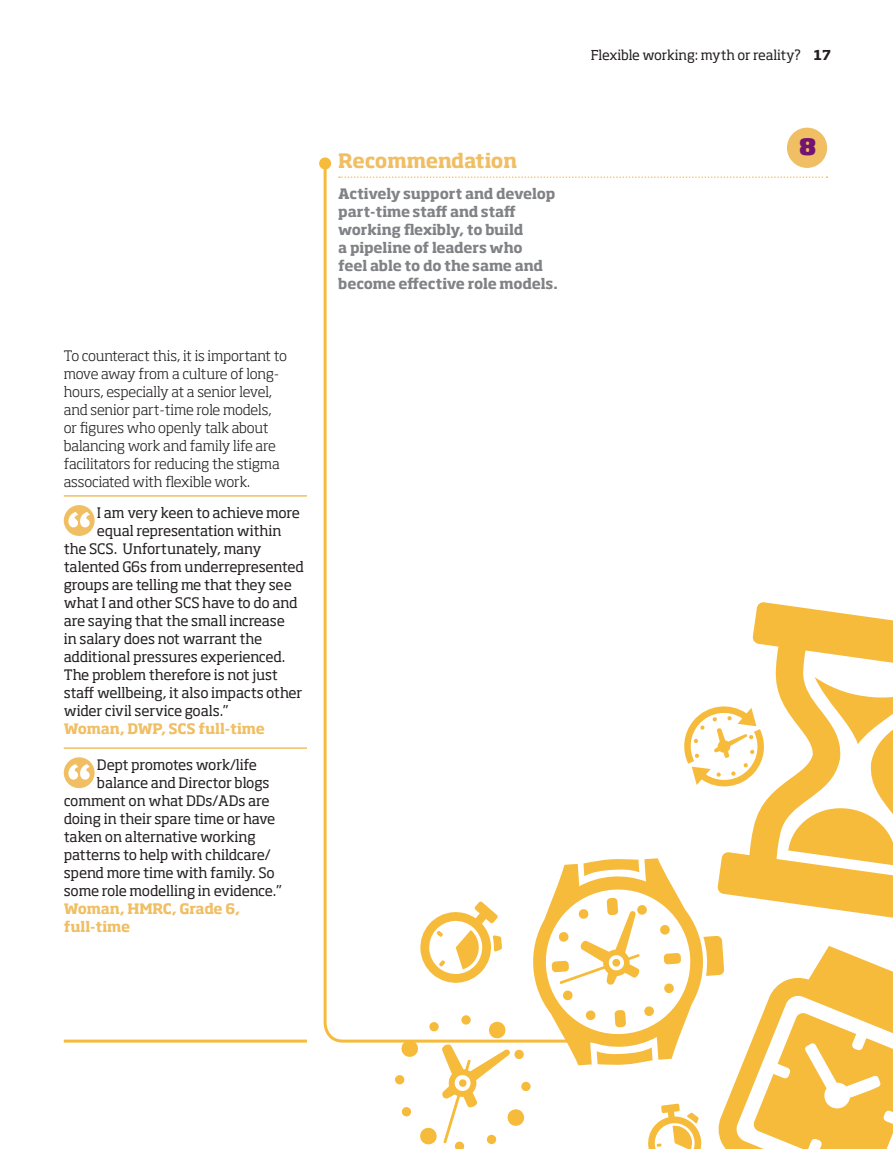
<style>
.page{position:relative;width:893px;height:1149px;background:#fff}
.page>*{position:absolute;margin:0;border:0;box-sizing:border-box;transform-origin:0 0}
.t1{font:800 22.2px "Soho Std";color:#731372}
.t2{font:700 19.5px "Soho Std";letter-spacing:-.015em;color:#f0be63}
.t3{font:14.25px "Soho Std";letter-spacing:-.015em;color:#231f20}
.t4{font:300 14.25px/18px "Soho Std";letter-spacing:-.01em;color:#231f20}
.t5{font:700 14.25px/18px "Soho Std";letter-spacing:-.015em;color:#808285}
.t6{font:700 14.25px/18px "Soho Std";letter-spacing:-.005em;color:#f0be63}
.t7{font:13.5px "Soho Std";letter-spacing:-.005em;color:#231f20}
.s1{font-weight:700}
</style>
<div class="page">
<svg style="left:645px;top:176px;width:182px;height:2px"></svg>
<div style="left:787px;top:128px;width:40px;height:40px;background:#f0be63;border-radius:50%"></div>
<hr style="left:64px;top:495px;width:243px;height:1px;background:#f0be63">
<hr style="left:64px;top:747px;width:243px;height:1px;background:#f0be63">
<svg style="left:64px;top:505px;width:31px;height:30px"></svg>
<svg style="left:64px;top:757px;width:31px;height:30px"></svg>
<hr style="left:64px;top:1039px;width:243px;height:3px;background:#f6bb3b">
<svg style="left:322px;top:160px;width:323px;height:883px"></svg>
<div style="left:319px;top:157px;width:12px;height:12px;background:#f6bb3b;border-radius:50%"></div>
<svg style="left:721px;top:602px;width:172px;height:256px"></svg>
<svg style="left:395px;top:858px;width:498px;height:290px"></svg>
<svg style="left:684px;top:701px;width:83px;height:89px"></svg>
<p class="t4" style="left:64px;top:346px;width:225px">To counteract this, it is important to move away from a culture of long&shy;hours, especially at a senior level, and senior part-time role models, or figures who openly talk about balancing work and family life are facilitators for reducing the stigma associated with flexible work.</p>
<p class="t3" style="left:97px;top:503px;width:205px">I am very keen to achieve more</p>
<p class="t3" style="left:97px;top:521px;width:186px">equal representation within</p>
<p class="t3" style="left:64px;top:539px;width:199px">the SCS. Unfortunately, many</p>
<p class="t3" style="left:64px;top:557px;width:242px">talented G6s from underrepresented</p>
<p class="t3" style="left:64px;top:575px;width:229px">groups are telling me that they see</p>
<p class="t3" style="left:64px;top:593px;width:235px">what I and other SCS have to do and</p>
<p class="t3" style="left:64px;top:611px;width:223px">are saying that the small increase</p>
<p class="t3" style="left:64px;top:629px;width:200px">in salary does not warrant the</p>
<p class="t3" style="left:64px;top:647px;width:223px">additional pressures experienced.</p>
<p class="t3" style="left:64px;top:665px;width:216px">The problem therefore is not just</p>
<p class="t3" style="left:64px;top:683px;width:240px">staff wellbeing, it also impacts other</p>
<p class="t3" style="left:64px;top:701px;width:166px">wider civil service goals.”</p>
<p class="t6" style="left:64px;top:719px;width:203px">Woman, DWP, SCS full-time</p>
<p class="t3" style="left:97px;top:755px;width:162px">Dept promotes work/life</p>
<p class="t3" style="left:97px;top:773px;width:174px">balance and Director blogs</p>
<p class="t3" style="left:64px;top:791px;width:207px">comment on what DDs/ADs are</p>
<p class="t3" style="left:64px;top:809px;width:213px">doing in their spare time or have</p>
<p class="t3" style="left:64px;top:827px;width:193px">taken on alternative working</p>
<p class="t3" style="left:64px;top:845px;width:208px">patterns to help with childcare/</p>
<p class="t3" style="left:64px;top:863px;width:213px">spend more time with family. So</p>
<p class="t3" style="left:64px;top:881px;width:219px">some role modelling in evidence.”</p>
<p class="t6" style="left:64px;top:899px;width:178px">Woman, HMRC, Grade 6, full-time</p>
<h2 class="t2" style="left:338px;top:148px;width:181px">Recommendation</h2>
<p class="t5" style="left:338px;top:184px;width:221px">Actively support and develop part-time staff and staff working flexibly, to build<br>a pipeline of leaders who<br>feel able to do the same and become effective role models.</p>
<p class="t7" style="left:591px;top:47px;width:242px">Flexible working: myth or reality? <span class="s1">17</span></p>
<h1 class="t1" style="left:799px;top:132px;width:19px">8</h1>
</div>
